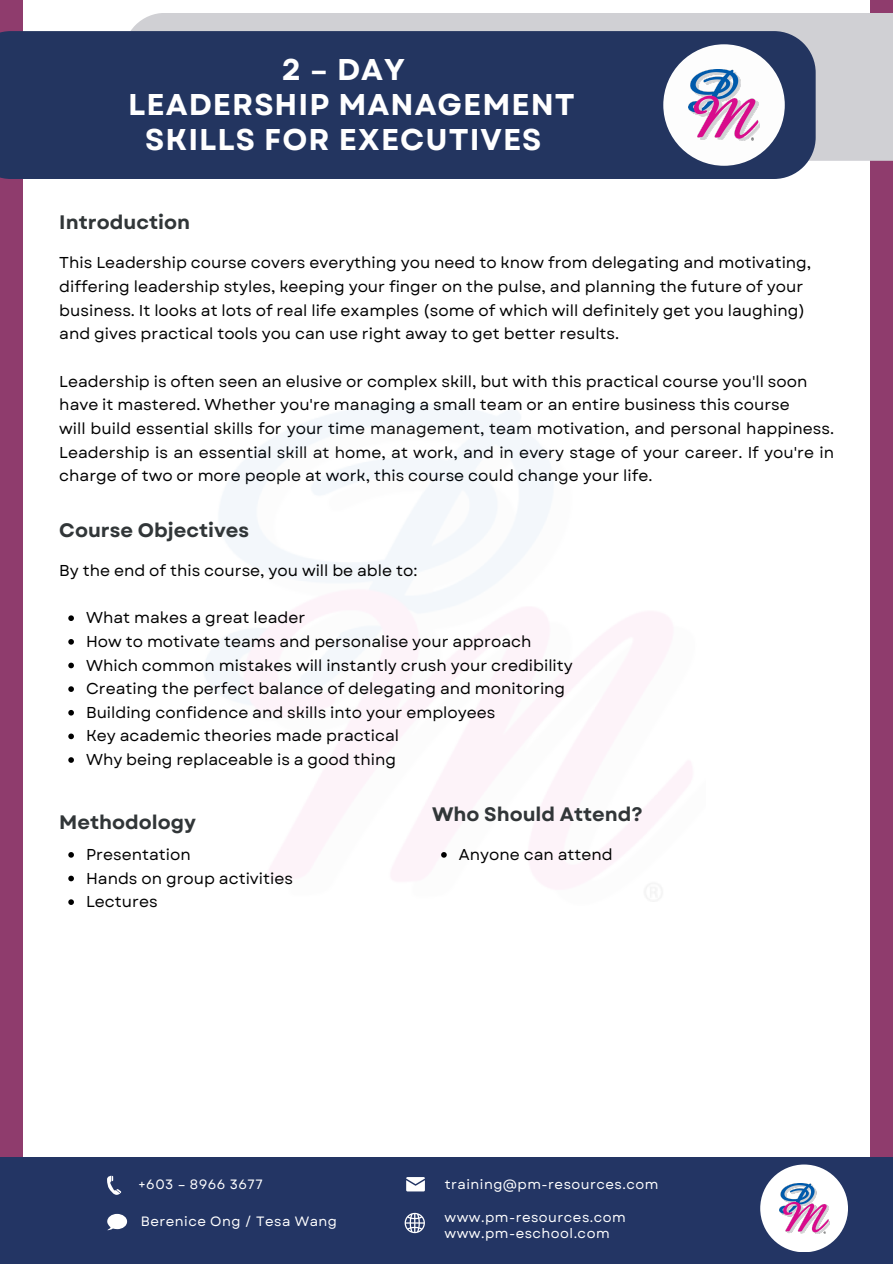
<style>
.page{position:relative;width:893px;height:1264px;background:#fff}
.page>*{position:absolute;margin:0;border:0;box-sizing:border-box;transform-origin:0 0}
.t1{font:700 30px/34.8px "Garet";letter-spacing:.035em;color:#fff;text-align:center}
.t2{font:700 19.5px "Garet";color:#313638}
.t3{font:15.75px/23.7px "Garet";color:#000;text-align:justify}
.t4{font:13.5px "Garet";letter-spacing:.035em;color:#fff}
</style>
<div class="page">
<div style="left:0;top:0;width:892px;height:1156px;background:#8f3c6d"></div>
<div style="left:23px;top:0;width:846px;height:1214px;background:#fff"></div>
<div style="left:131px;top:13px;width:761px;height:148px;background:#d0d0d4"></div>
<div style="left:0;top:31px;width:815px;height:148px;background:#233560"></div>
<img style="left:204px;top:404px;width:488px;height:498px">
<div style="left:663px;top:44px;width:121px;height:122px;background:#fdfdfd;border-radius:50%"></div>
<img style="left:688px;top:70px;width:71px;height:70px">
<svg style="left:68px;top:615px;width:6px;height:6px"></svg>
<svg style="left:68px;top:639px;width:6px;height:5px"></svg>
<svg style="left:68px;top:662px;width:6px;height:6px"></svg>
<svg style="left:68px;top:686px;width:6px;height:6px"></svg>
<svg style="left:68px;top:710px;width:6px;height:5px"></svg>
<svg style="left:68px;top:733px;width:6px;height:6px"></svg>
<svg style="left:68px;top:757px;width:6px;height:5px"></svg>
<svg style="left:68px;top:852px;width:6px;height:5px"></svg>
<svg style="left:68px;top:875px;width:6px;height:6px"></svg>
<svg style="left:68px;top:899px;width:6px;height:6px"></svg>
<svg style="left:441px;top:852px;width:5px;height:5px"></svg>
<div style="left:0;top:1156px;width:892px;height:107px;background:#233564"></div>
<svg style="left:760px;top:1164px;width:87px;height:88px;fill:#fff"></svg>
<svg style="left:107px;top:1175px;width:14px;height:19px"></svg>
<svg style="left:107px;top:1213px;width:20px;height:17px"></svg>
<svg style="left:406px;top:1177px;width:19px;height:14px"></svg>
<svg style="left:404px;top:1212px;width:21px;height:21px"></svg>
<p class="t1" style="left:282px;top:52px;width:125px">2 – DAY</p>
<p class="t1" style="left:128px;top:87px;width:448px">LEADERSHIP MANAGEMENT<br>SKILLS FOR EXECUTIVES</p>
<p class="t2" style="left:59px;top:208px;width:132px">Introduction</p>
<p class="t3" style="left:59px;top:251px;width:753px">This Leadership course covers everything you need to know from delegating and motivating,</p>
<p class="t3" style="left:59px;top:275px;width:745px">differing leadership styles, keeping your finger on the pulse, and planning the future of your</p>
<p class="t3" style="left:59px;top:298px;width:747px">business. It looks at lots of real life examples (some of which will definitely get you laughing)</p>
<p class="t3" style="left:59px;top:322px;width:561px">and gives practical tools you can use right away to get better results.</p>
<p class="t3" style="left:59px;top:369px;width:749px">Leadership is often seen an elusive or complex skill, but with this practical course you'll soon</p>
<p class="t3" style="left:59px;top:393px;width:732px">have it mastered. Whether you're managing a small team or an entire business this course</p>
<p class="t3" style="left:59px;top:416px;width:776px">will build essential skills for your time management, team motivation, and personal happiness.<br>Leadership is an essential skill at home, at work, and in every stage of your career. If you're in charge of two or more people at work, this course could change your life.</p>
<p class="t2" style="left:59px;top:516px;width:191px">Course Objectives</p>
<p class="t3" style="left:59px;top:558px;width:359px">By the end of this course, you will be able to:</p>
<p class="t3" style="left:86px;top:606px;width:221px">What makes a great leader</p>
<p class="t3" style="left:86px;top:629px;width:447px">How to motivate teams and personalise your approach</p>
<p class="t3" style="left:86px;top:653px;width:488px">Which common mistakes will instantly crush your credibility</p>
<p class="t3" style="left:86px;top:677px;width:480px">Creating the perfect balance of delegating and monitoring</p>
<p class="t3" style="left:86px;top:700px;width:411px">Building confidence and skills into your employees</p>
<p class="t3" style="left:86px;top:724px;width:314px">Key academic theories made practical</p>
<p class="t3" style="left:86px;top:747px;width:311px">Why being replaceable is a good thing</p>
<p class="t2" style="left:59px;top:808px;width:138px">Methodology</p>
<p class="t3" style="left:86px;top:842px;width:106px">Presentation</p>
<p class="t3" style="left:86px;top:866px;width:208px">Hands on group activities</p>
<p class="t3" style="left:86px;top:889px;width:73px">Lectures</p>
<p class="t2" style="left:432px;top:800px;width:212px">Who Should Attend?</p>
<p class="t3" style="left:459px;top:842px;width:155px">Anyone can attend</p>
<p class="t4" style="left:147px;top:1174px;width:124px">+603 – 2713 6868</p>
<p class="t4" style="left:451px;top:1174px;width:215px">training@pm-resources.com</p>
<p class="t4" style="left:439px;top:1207px;width:183px">www.pm-resources.com</p>
<p class="t4" style="left:439px;top:1223px;width:167px">www.pm-eschool.com</p>
<p class="t4" style="left:444px;top:1174px;width:215px">training@pm-resources.com</p>
<p class="t4" style="left:444px;top:1207px;width:183px">www.pm-resources.com</p>
<p class="t4" style="left:444px;top:1223px;width:167px">www.pm-eschool.com</p>
<p class="t4" style="left:138px;top:1174px;width:126px">+603 – 8966 3677</p>
<p class="t4" style="left:141px;top:1211px;width:198px">Berenice Ong / Tesa Wang</p>
</div>
